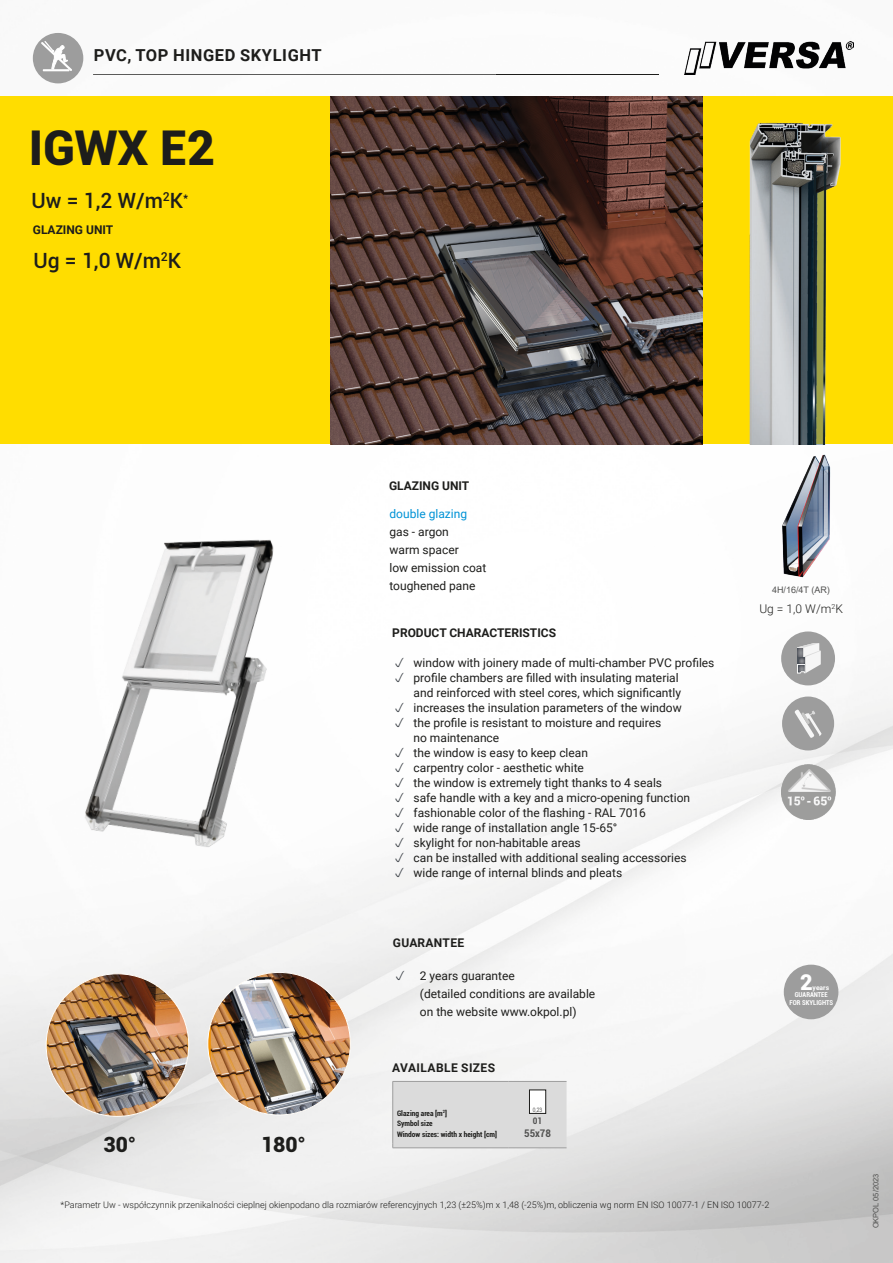
<style>
.page{position:relative;width:893px;height:1263px;background:#fff}
.page>*{position:absolute;margin:0;border:0;box-sizing:border-box;transform-origin:0 0}
.t1{font:900 48px "Roboto";color:#1d1d1b}
.t2{font:900 21.75px "Roboto";color:#fff}
.t3{font:500 21px "Roboto";color:#1d1d1b}
.t4{font:900 21px "Roboto";color:#1d1d1b}
.t5{font:700 16.5px "Roboto";letter-spacing:.035em;color:#1d1d1b}
.t6{font:12px/15px "Roboto";color:#1d1d1b}
.t7{font:700 12px "Roboto";color:#1d1d1b}
.t8{font:700 12px "Roboto";letter-spacing:.035em;color:#1d1d1b}
.t9{font:12px "Roboto";color:#0093d6}
.t10{font:300 12px "Roboto";color:#1d1d1b}
.t11{font:700 12px "Roboto";letter-spacing:.02em;color:#1d1d1b}
.t12{font:700 condensed 10.5px "Roboto";color:#525251}
.t13{font:300 9px "Roboto";color:#1d1d1b}
.t14{font:9px "Arial";color:#525251}
.t15{font:700 condensed 9px "Roboto";color:#525251}
.t16{font:700 condensed 7.5px/10.5px "Roboto";color:#1d1d1b}
.t17{font:7.5px "Arial";color:#525251}
.t18{font:700 condensed 6.75px/8.1px "Roboto";color:#fff;text-align:center}
.t19{font:700 6.75px "Roboto";color:#fff}
.t20{font:6px "Arial Narrow";color:#525251}
</style>
<div class="page">
<img style="left:0;top:32px;width:893px;height:1231px">
<div style="left:0;top:97px;width:892px;height:347px;background:#fd0"></div>
<img style="left:685px;top:42px;width:168px;height:33px">
<img style="left:779px;top:451px;width:59px;height:129px">
<img style="left:331px;top:97px;width:371px;height:347px">
<img style="left:781px;top:764px;width:54px;height:56px">
<img style="left:94px;top:74px;width:401px;height:1px">
<div style="left:781px;top:631px;width:54px;height:54px;background:#9d9d9d;border-radius:50%"></div>
<svg style="left:797px;top:643px;width:24px;height:31px"></svg>
<img style="left:749px;top:122px;width:92px;height:322px">
<div style="left:782px;top:696px;width:52px;height:54px;background:#9d9d9d;border-radius:50%"></div>
<svg style="left:794px;top:709px;width:28px;height:29px"></svg>
<div style="left:33px;top:33px;width:50px;height:50px;background:#9d9d9d;border-radius:50%"></div>
<svg style="left:41px;top:41px;width:31px;height:30px"></svg>
<img style="left:47px;top:974px;width:141px;height:142px">
<img style="left:211px;top:972px;width:139px;height:143px">
<div style="left:392px;top:1081px;width:175px;height:67px;background:#dbdbdb"></div>
<hr style="left:393px;top:1147px;width:116px;height:1px;background:#9d9d9d">
<hr style="left:509px;top:1147px;width:58px;height:1px;background:#9d9d9d">
<div style="left:529px;top:1090px;width:17px;height:23px;background:#fff"></div>
<div style="left:529px;top:1090px;width:17px;height:23px;border:1px solid #1d1d1b"></div>
<div style="left:784px;top:965px;width:54px;height:54px;background:#9d9d9d;border-radius:50%"></div>
<img style="left:76px;top:527px;width:255px;height:391px">
<svg style="left:396px;top:657px;width:8px;height:25px"></svg>
<svg style="left:396px;top:702px;width:8px;height:25px"></svg>
<svg style="left:396px;top:747px;width:8px;height:130px"></svg>
<svg style="left:396px;top:970px;width:8px;height:10px"></svg>
<h3 class="t5" style="left:94px;top:49px;width:229px">PVC, TOP HINGED SKYLIGHT</h3>
<h1 class="t1" style="left:29px;top:120px;width:187px">IGWX E2</h1>
<h3 class="t3" style="left:32px;top:193px;width:158px">Uw = 1,2 W/m<sup>2</sup>K<sup>*</sup></h3>
<p class="t7" style="left:33px;top:225px;width:82px">GLAZING UNIT</p>
<h3 class="t3" style="left:33px;top:252px;width:149px">Ug = 1,0 W/m<sup>2</sup>K</h3>
<h3 class="t4" style="left:104px;top:1132px;width:34px">30°</h3>
<h3 class="t4" style="left:261px;top:1132px;width:46px">180°</h3>
<p class="t7" style="left:389px;top:481px;width:82px">GLAZING UNIT</p>
<p class="t9" style="left:389px;top:505px;width:79px">double glazing</p>
<p class="t6" style="left:389px;top:522px;width:98px;line-height:18px">gas - argon<br>warm spacer<br>low emission coat toughened pane</p>
<p class="t7" style="left:392px;top:628px;width:165px">PRODUCT CHARACTERISTICS</p>
<p class="t6" style="left:414px;top:655px;width:302px">window with joinery made of multi-chamber PVC profiles profile chambers are filled with insulating material<br>and reinforced with steel cores, which significantly increases the insulation parameters of the window<br>the profile is resistant to moisture and requires<br>no maintenance<br>the window is easy to keep clean<br>carpentry color - aesthetic white<br>the window is extremely tight thanks to 4 seals<br>safe handle with a key and a micro-opening function fashionable color of the flashing - RAL 7016<br>wide range of installation angle 15-65°<br>skylight for non-habitable areas<br>can be installed with additional sealing accessories wide range of internal blinds and pleats</p>
<p class="t11" style="left:393px;top:938px;width:73px">GUARANTEE</p>
<p class="t6" style="left:420px;top:967px;width:177px;line-height:18px">2 years guarantee<br>(detailed conditions are available on the website www.okpol.pl)</p>
<p class="t8" style="left:392px;top:1063px;width:104px">AVAILABLE SIZES</p>
<p class="t16" style="left:397px;top:1108px;width:102px">Glazing area [m<sup>2</sup>]<br>Symbol size<br>Window sizes: width x height [cm]</p>
<p class="t20" style="left:533px;top:1107px;width:11px">0,23</p>
<p class="t15" style="left:533px;top:1117px;width:11px">01</p>
<p class="t12" style="left:524px;top:1128px;width:28px">55x78</p>
<p class="t14" style="left:772px;top:587px;width:59px">4H/16/4T (AR)</p>
<p class="t10" style="left:759px;top:604px;width:85px">Ug = 1,0 W/m<sup>2</sup>K</p>
<h2 class="t2" style="left:800px;top:970px;width:14px">2</h2>
<p class="t19" style="left:813px;top:985px;width:18px">years</p>
<p class="t18" style="left:789px;top:991px;width:45px">GUARANTEE<br>FOR SKYLIGHTS</p>
<p class="t13" style="left:61px;top:1198px;width:710px">*Parametr Uw - współczynnik przenikalności cieplnej okienpodano dla rozmiarów referencyjnych 1,23 (±25%)m x 1,48 (-25%)m, obliczenia wg norm EN ISO 10077-1 / EN ISO 10077-2</p>
<p class="t17" style="left:873px;top:1228px;width:56px;rotate:-90deg">OKPOL 05/2023</p>
</div>
